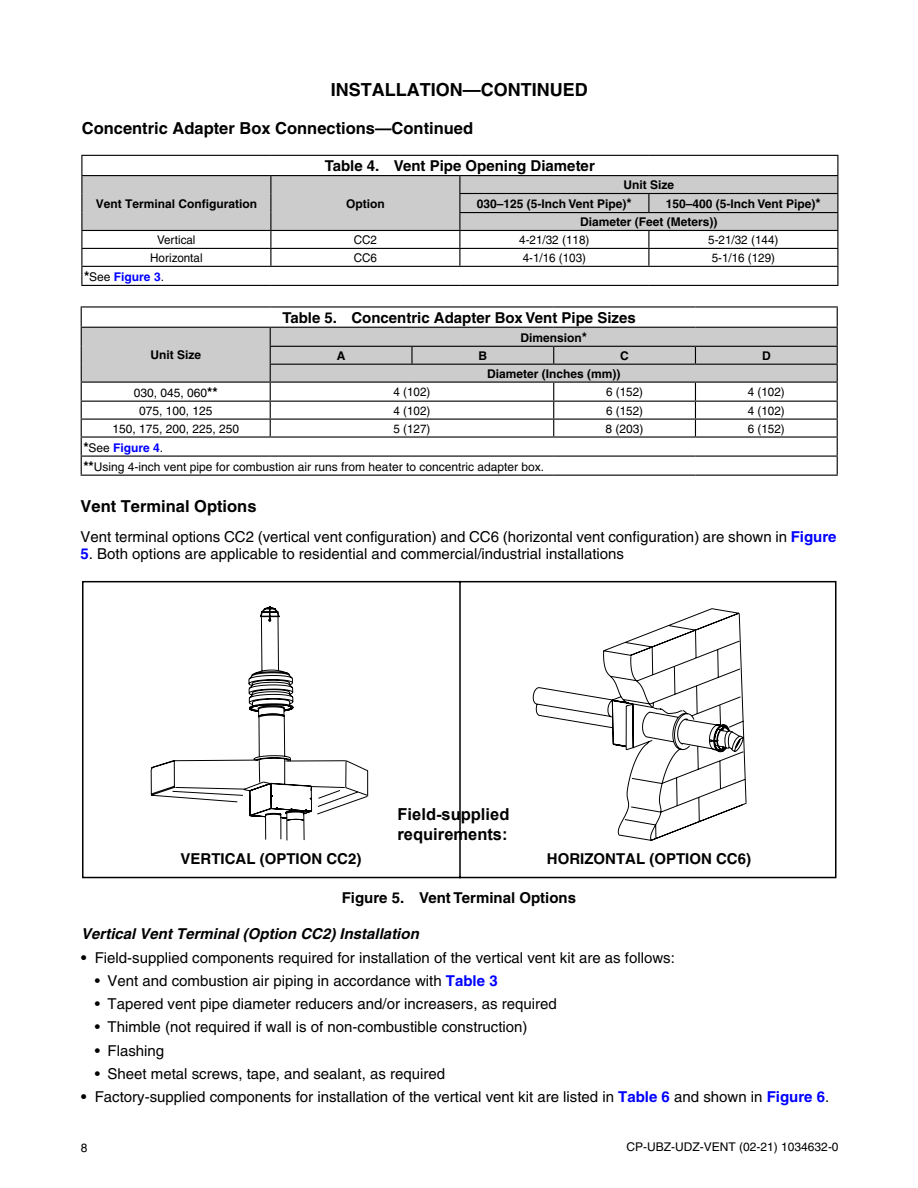
<style>
.page{position:relative;width:918px;height:1188px;background:#fff}
.page>*{position:absolute;margin:0;border:0;box-sizing:border-box;transform-origin:0 0}
.HEADING-CONTINUED{font:700 18px "Helvetica";color:#000}
.SUBHEADING1-CONTINUE{font:700 16.5px "Helvetica";color:#000}
.t1{font:700 16.5px/19.8px "Arial";color:#000}
.SUBHEADING1{font:700 16.5px "Helvetica";color:#000}
.Text{font:15px "Helvetica";color:#000}
.t2{font:700 15px "Helvetica";color:#000}
.Subheading2{font:italic 700 15px "Helvetica";color:#000}
.Table_Footnote{font:12px "Helvetica";color:#000}
.Column_Head{font:700 12px "Helvetica";color:#000}
.Table_Footnote-2{font:700 12px "Helvetica";color:#00f}
.s1{font-size:13.5px}
.s2{font-size:13.5px;color:#000}
.s3{font-weight:400;color:#000}
.s4{font-weight:700;font-size:13.5px}
.s5{font-weight:700;color:#00f}
.s6{font-weight:700}
</style>
<div class="page">
<hr style="left:81px;top:155px;width:190px;height:1px;background:#000">
<hr style="left:271px;top:155px;width:189px;height:1px;background:#000">
<hr style="left:460px;top:155px;width:189px;height:1px;background:#000">
<hr style="left:649px;top:155px;width:189px;height:1px;background:#000">
<hr style="left:81px;top:285px;width:190px;height:1px;background:#000">
<hr style="left:271px;top:285px;width:189px;height:1px;background:#000">
<hr style="left:460px;top:285px;width:189px;height:1px;background:#000">
<hr style="left:649px;top:285px;width:189px;height:1px;background:#000">
<svg style="left:81px;top:156px;width:757px;height:129px"></svg>
<hr style="left:81px;top:306px;width:189px;height:2px;background:#000">
<hr style="left:270px;top:306px;width:142px;height:2px;background:#000">
<hr style="left:412px;top:306px;width:142px;height:2px;background:#000">
<hr style="left:554px;top:306px;width:141px;height:2px;background:#000">
<hr style="left:695px;top:306px;width:143px;height:2px;background:#000">
<hr style="left:81px;top:475px;width:189px;height:1px;background:#000">
<hr style="left:270px;top:475px;width:142px;height:1px;background:#000">
<hr style="left:412px;top:475px;width:142px;height:1px;background:#000">
<hr style="left:554px;top:475px;width:141px;height:1px;background:#000">
<hr style="left:695px;top:475px;width:143px;height:1px;background:#000">
<svg style="left:81px;top:308px;width:757px;height:167px"></svg>
<hr style="left:270px;top:436px;width:142px;height:2px;background:#000">
<hr style="left:412px;top:436px;width:142px;height:2px;background:#000">
<svg style="left:82px;top:581px;width:755px;height:297px"></svg>
<p class="HEADING-CONTINUED" style="left:331px;top:79px;width:258px">INSTALLATION—CONTINUED</p>
<p class="SUBHEADING1-CONTINUE" style="left:82px;top:118px;width:393px">Concentric Adapter Box Connections—Continued</p>
<p class="t2" style="left:325px;top:157px;width:271px">Table 4. Vent Pipe Opening Diameter</p>
<p class="Column_Head" style="left:96px;top:196px;width:163px">Vent Terminal Configuration</p>
<p class="Column_Head" style="left:346px;top:196px;width:40px">Option</p>
<p class="Column_Head" style="left:624px;top:178px;width:52px">Unit Size</p>
<p class="Column_Head" style="left:477px;top:197px;width:156px">030–125 (5-Inch Vent Pipe)<span class="s1">*</span></p>
<p class="Column_Head" style="left:666px;top:197px;width:156px">150–400 (5-Inch Vent Pipe)<span class="s1">*</span></p>
<p class="Column_Head" style="left:580px;top:215px;width:139px">Diameter (Feet (Meters))</p>
<p class="Table_Footnote" style="left:157px;top:233px;width:40px">Vertical</p>
<p class="Table_Footnote" style="left:354px;top:233px;width:25px">CC2</p>
<p class="Table_Footnote" style="left:519px;top:233px;width:72px">4-21/32 (118)</p>
<p class="Table_Footnote" style="left:708px;top:233px;width:72px">5-21/32 (144)</p>
<p class="Table_Footnote" style="left:150px;top:251px;width:54px">Horizontal</p>
<p class="Table_Footnote" style="left:354px;top:251px;width:25px">CC6</p>
<p class="Table_Footnote" style="left:523px;top:251px;width:65px">4-1/16 (103)</p>
<p class="Table_Footnote" style="left:712px;top:251px;width:65px">5-1/16 (129)</p>
<p class="Table_Footnote-2" style="left:84px;top:270px;width:81px"><span class="s2">*</span><span class="s3">See</span> Figure 3<span class="s3">.</span></p>
<p class="t2" style="left:283px;top:308px;width:355px">Table 5. Concentric Adapter Box Vent Pipe Sizes</p>
<p class="Column_Head" style="left:150px;top:348px;width:52px">Unit Size</p>
<p class="Column_Head" style="left:520px;top:330px;width:68px">Dimension<span class="s1">*</span></p>
<p class="Column_Head" style="left:337px;top:348px;width:10px">A</p>
<p class="Column_Head" style="left:479px;top:348px;width:10px">B</p>
<p class="Column_Head" style="left:620px;top:348px;width:10px">C</p>
<p class="Column_Head" style="left:762px;top:348px;width:10px">D</p>
<p class="Column_Head" style="left:487px;top:366px;width:135px">Diameter (Inches (mm))</p>
<p class="Table_Footnote" style="left:134px;top:386px;width:85px">030, 045, 060<span class="s4">**</span></p>
<p class="Table_Footnote" style="left:394px;top:385px;width:38px">4 (102)</p>
<p class="Table_Footnote" style="left:606px;top:385px;width:38px">6 (152)</p>
<p class="Table_Footnote" style="left:748px;top:385px;width:38px">4 (102)</p>
<p class="Table_Footnote" style="left:139px;top:404px;width:75px">075, 100, 125</p>
<p class="Table_Footnote" style="left:394px;top:404px;width:38px">4 (102)</p>
<p class="Table_Footnote" style="left:606px;top:404px;width:38px">6 (152)</p>
<p class="Table_Footnote" style="left:748px;top:404px;width:38px">4 (102)</p>
<p class="Table_Footnote" style="left:112px;top:422px;width:128px">150, 175, 200, 225, 250</p>
<p class="Table_Footnote" style="left:394px;top:422px;width:38px">5 (127)</p>
<p class="Table_Footnote" style="left:606px;top:422px;width:40px">8 (203)</p>
<p class="Table_Footnote" style="left:748px;top:422px;width:38px">6 (152)</p>
<p class="Table_Footnote-2" style="left:83px;top:440px;width:81px"><span class="s2">*</span><span class="s3">See</span> Figure 4<span class="s3">.</span></p>
<p class="Table_Footnote" style="left:83px;top:460px;width:462px"><span class="s4">**</span>Using 4-inch vent pipe for combustion air runs from heater to concentric adapter box.</p>
<p class="SUBHEADING1" style="left:81px;top:496px;width:178px">Vent Terminal Options</p>
<p class="Text" style="left:81px;top:528px;width:758px">Vent terminal options CC2 (vertical vent configuration) and CC6 (horizontal vent configuration) are shown in <span class="s5">Figure</span></p>
<p class="Text" style="left:81px;top:545px;width:545px"><span class="s5">5</span>. Both options are applicable to residential and commercial/industrial installations</p>
<p class="t1" style="left:398px;top:805px;width:113px">Field-supplied requirements:</p>
<p class="t2" style="left:181px;top:850px;width:182px">VERTICAL (OPTION CC2)</p>
<p class="t2" style="left:547px;top:849px;width:206px">HORIZONTAL (OPTION CC6)</p>
<p class="t2" style="left:342px;top:888px;width:236px">Figure 5. Vent Terminal Options</p>
<p class="Subheading2" style="left:81px;top:925px;width:339px">Vertical Vent Terminal (Option CC2) Installation</p>
<p class="Text" style="left:81px;top:949px;width:595px"><span class="s6">•</span> Field-supplied components required for installation of the vertical vent kit are as follows:</p>
<p class="Text" style="left:95px;top:972px;width:404px">• Vent and combustion air piping in accordance with <span class="s5">Table 3</span></p>
<p class="Text" style="left:95px;top:995px;width:464px">• Tapered vent pipe diameter reducers and/or increasers, as required</p>
<p class="Text" style="left:95px;top:1018px;width:434px">• Thimble (not required if wall is of non-combustible construction)</p>
<p class="Text" style="left:95px;top:1042px;width:71px">• Flashing</p>
<p class="Text" style="left:95px;top:1065px;width:352px">• Sheet metal screws, tape, and sealant, as required</p>
<p class="Text" style="left:81px;top:1088px;width:749px"><span class="s6">•</span> Factory-supplied components for installation of the vertical vent kit are listed in <span class="s5">Table 6</span> and shown in <span class="s5">Figure 6</span>.</p>
<p class="Table_Footnote" style="left:81px;top:1141px;width:8px">8</p>
<p class="Table_Footnote" style="left:627px;top:1140px;width:214px">CP-UBZ-UDZ-VENT (02-21) 1034632-0</p>
</div>
